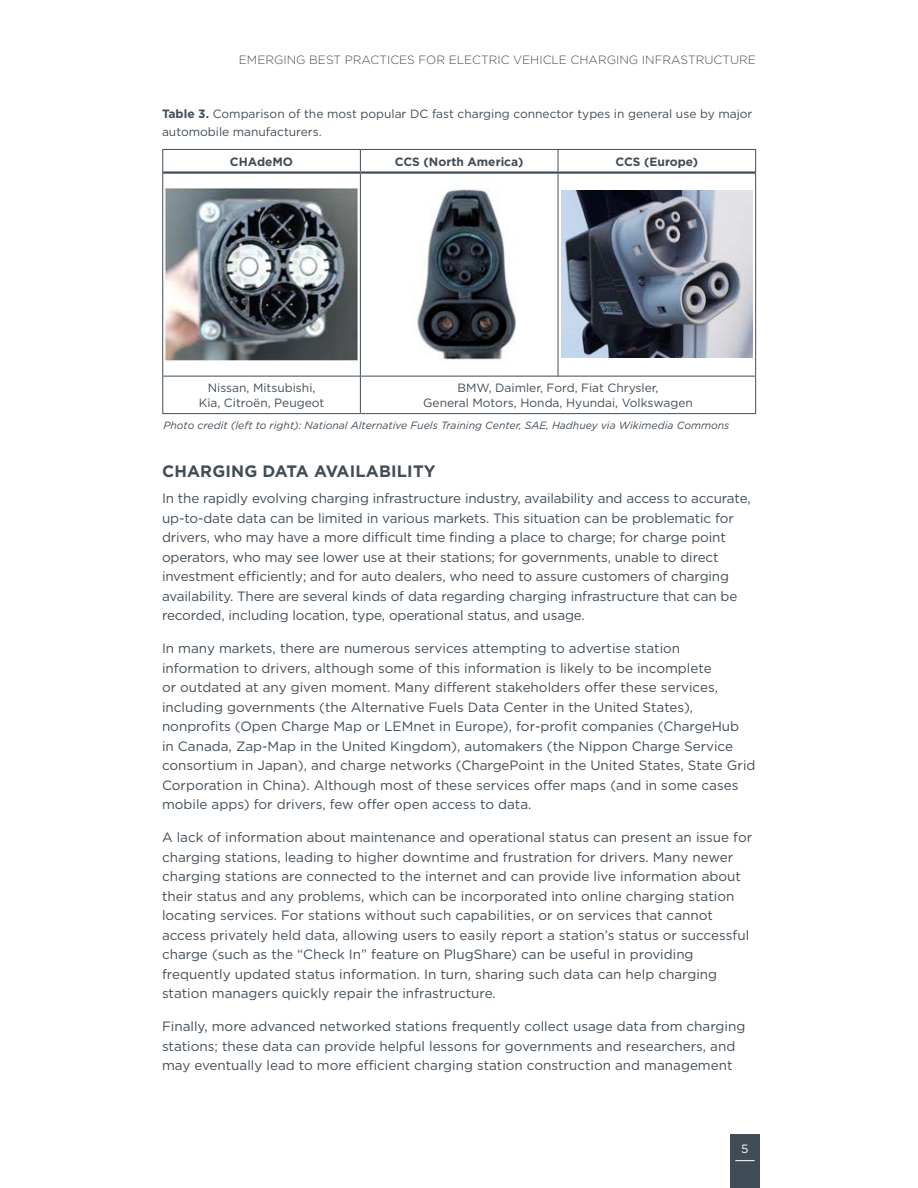
<style>
.page{position:relative;width:918px;height:1188px;background:#fff}
.page>*{position:absolute;margin:0;border:0;box-sizing:border-box;transform-origin:0 0}
.t1{font:700 16.5px "Gotham";letter-spacing:.01em;color:#414d56}
.t2{font:13.5px/19.5px "Gotham";color:#414d56}
.t3{font:12px/14.4px "Gotham";color:#414d56;text-align:center}
.t4{font:300 12px "Gotham";color:#414d56}
.t5{font:700 12px "Gotham";color:#414d56}
.t6{font:12px "Gotham";color:#fff}
.t7{font:italic 10.5px "Gotham";color:#414d56}
.s1{font-weight:700}
</style>
<div class="page">
<div style="left:730px;top:1134px;width:30px;height:54px;background:#414d56"></div>
<svg style="left:735px;top:1160px;width:20px;height:1px"></svg>
<svg style="left:163px;top:174px;width:592px;height:202px"></svg>
<svg style="left:162px;top:377px;width:594px;height:38px"></svg>
<svg style="left:162px;top:149px;width:594px;height:24px"></svg>
<hr style="left:162px;top:173px;width:1px;height:203px;background:#414d56">
<hr style="left:360px;top:174px;width:1px;height:202px;background:#414d56">
<hr style="left:558px;top:174px;width:1px;height:202px;background:#414d56">
<hr style="left:755px;top:173px;width:1px;height:203px;background:#414d56">
<hr style="left:162px;top:376px;width:198px;height:1px;background:#414d56">
<hr style="left:162px;top:376px;width:1px;height:37px;background:#414d56">
<hr style="left:360px;top:376px;width:198px;height:1px;background:#414d56">
<hr style="left:360px;top:376px;width:1px;height:37px;background:#414d56">
<hr style="left:558px;top:376px;width:198px;height:1px;background:#414d56">
<hr style="left:755px;top:376px;width:1px;height:37px;background:#414d56">
<hr style="left:162px;top:413px;width:198px;height:1px;background:#414d56">
<hr style="left:360px;top:413px;width:198px;height:1px;background:#414d56">
<hr style="left:558px;top:413px;width:198px;height:1px;background:#414d56">
<hr style="left:163px;top:171px;width:197px;height:3px;background:#414d56">
<hr style="left:360px;top:171px;width:198px;height:3px;background:#414d56">
<hr style="left:558px;top:171px;width:197px;height:3px;background:#414d56">
<img style="left:164px;top:188px;width:195px;height:173px">
<img style="left:377px;top:179px;width:164px;height:190px">
<img style="left:562px;top:191px;width:190px;height:167px">
<p class="t4" style="left:239px;top:52px;width:519px">EMERGING BEST PRACTICES FOR ELECTRIC VEHICLE CHARGING INFRASTRUCTURE</p>
<p class="t3" style="left:162px;top:104px;width:592px;line-height:18px;text-align:left"><span class="s1">Table 3.</span> Comparison of the most popular DC fast charging connector types in general use by major automobile manufacturers.</p>
<p class="t5" style="left:230px;top:154px;width:65px">CHAdeMO</p>
<p class="t5" style="left:395px;top:154px;width:130px">CCS (North America)</p>
<p class="t5" style="left:615px;top:154px;width:84px">CCS (Europe)</p>
<p class="t3" style="left:199px;top:381px;width:127px">Nissan, Mitsubishi,<br>Kia, Citroën, Peugeot</p>
<p class="t3" style="left:423px;top:381px;width:271px">BMW, Daimler, Ford, Fiat Chrysler,<br>General Motors, Honda, Hyundai, Volkswagen</p>
<p class="t7" style="left:164px;top:418px;width:567px">Photo credit (left to right): National Alternative Fuels Training Center, SAE, Hadhuey via Wikimedia Commons</p>
<p class="t1" style="left:162px;top:460px;width:275px">CHARGING DATA AVAILABILITY</p>
<p class="t2" style="left:162px;top:489px;width:590px">In the rapidly evolving charging infrastructure industry, availability and access to accurate, up-to-date data can be limited in various markets. This situation can be problematic for drivers, who may have a more difficult time finding a place to charge; for charge point operators, who may see lower use at their stations; for governments, unable to direct investment efficiently; and for auto dealers, who need to assure customers of charging availability. There are several kinds of data regarding charging infrastructure that can be recorded, including location, type, operational status, and usage.</p>
<p class="t2" style="left:162px;top:638px;width:595px">In many markets, there are numerous services attempting to advertise station information to drivers, although some of this information is likely to be incomplete<br>or outdated at any given moment. Many different stakeholders offer these services, including governments (the Alternative Fuels Data Center in the United States), nonprofits (Open Charge Map or LEMnet in Europe), for-profit companies (ChargeHub<br>in Canada, Zap-Map in the United Kingdom), automakers (the Nippon Charge Service consortium in Japan), and charge networks (ChargePoint in the United States, State Grid Corporation in China). Although most of these services offer maps (and in some cases mobile apps) for drivers, few offer open access to data.</p>
<p class="t2" style="left:162px;top:827px;width:592px">A lack of information about maintenance and operational status can present an issue for charging stations, leading to higher downtime and frustration for drivers. Many newer charging stations are connected to the internet and can provide live information about their status and any problems, which can be incorporated into online charging station locating services. For stations without such capabilities, or on services that cannot access privately held data, allowing users to easily report a station’s status or successful charge (such as the “Check In” feature on PlugShare) can be useful in providing frequently updated status information. In turn, sharing such data can help charging station managers quickly repair the infrastructure.</p>
<p class="t2" style="left:162px;top:1016px;width:585px">Finally, more advanced networked stations frequently collect usage data from charging stations; these data can provide helpful lessons for governments and researchers, and may eventually lead to more efficient charging station construction and management</p>
<p class="t6" style="left:741px;top:1141px;width:9px">5</p>
</div>
